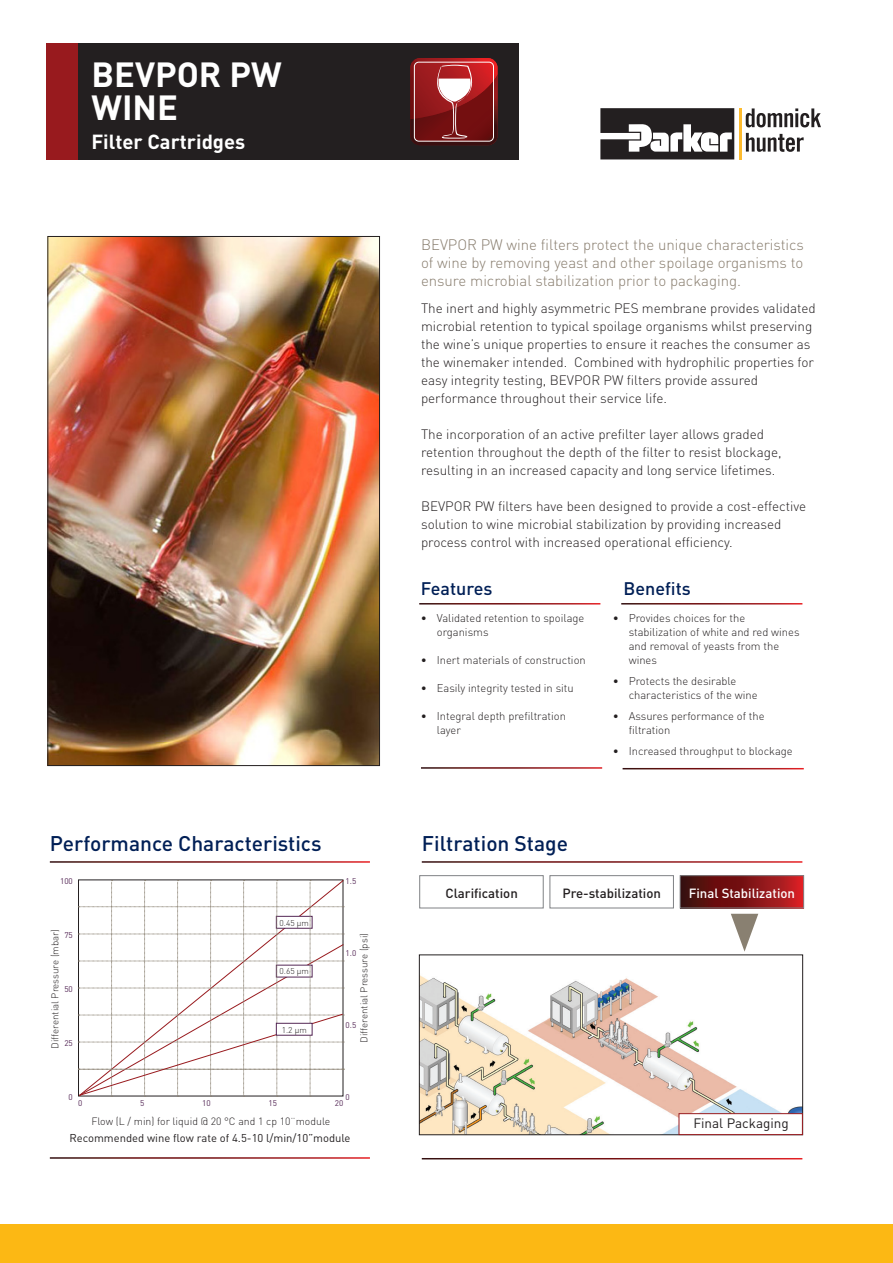
<style>
.page{position:relative;width:893px;height:1263px;background:#fff}
.page>*{position:absolute;margin:0;border:0;box-sizing:border-box;transform-origin:0 0}
.t1{font:700 34.5px/33px "DIN";color:#fff}
.t2{font:500 21px "DIN";color:#001f56}
.t3{font:700 20.1px "DIN";color:#fff}
.t4{font:500 18px "DIN";color:#001f56}
.t5{font:300 15px/18px "DIN";color:#887d6e;text-align:justify}
.t6{font:300 13.5px/18px "DIN";color:#231f20}
.t7{font:13.5px "DIN";color:#231f20}
.t8{font:500 13.2px "DIN";color:#231f20}
.t9{font:500 13.2px "DIN";color:#fff}
.t10{font:300 11.25px/14px "DIN";color:#231f20}
.t11{font:11.25px "DIN";color:#231f20}
.t12{font:300 10.5px "DIN";color:#231f20}
.t13{font:300 9.75px "DIN";color:#231f20}
.t14{font:300 8.4px "DIN";color:#231f20}
.t15{font:8.1px "DIN";color:#542755}
</style>
<div class="page">
<div style="left:419px;top:875px;width:125px;height:33px;border:1px solid #808285"></div>
<div style="left:549px;top:875px;width:125px;height:33px;border:1px solid #808285"></div>
<div style="left:0;top:1225px;width:893px;height:38px;background:#fcb814"></div>
<img style="left:50px;top:238px;width:328px;height:526px">
<svg style="left:746px;top:108px;width:75px;height:19px"></svg>
<svg style="left:746px;top:133px;width:58px;height:19px"></svg>
<svg style="left:600px;top:108px;width:134px;height:51px"></svg>
<hr style="left:739px;top:108px;width:3px;height:51px;background:#fdbb2e">
<div style="left:48px;top:43px;width:471px;height:116px;background:#231f20"></div>
<div style="left:46px;top:43px;width:32px;height:116px;background:#981a1e"></div>
<svg style="left:410px;top:58px;width:87px;height:87px;background:#983638"></svg>
<img style="left:421px;top:976px;width:380px;height:157px">
<div style="left:419px;top:955px;width:384px;height:180px;border:1px solid #231f20"></div>
<div style="left:679px;top:1113px;width:124px;height:22px;background:#fff;border:1px solid #981a1e"></div>
<svg style="left:682px;top:877px;width:120px;height:29px;background:#7f1415"></svg>
<div style="left:680px;top:875px;width:124px;height:33px;border:1px solid #808285"></div>
<svg style="left:731px;top:914px;width:27px;height:38px"></svg>
<svg style="left:78px;top:880px;width:266px;height:217px"></svg>
<div style="left:276px;top:1023px;width:36px;height:12px;background:#fff"></div>
<div style="left:276px;top:1023px;width:36px;height:12px;border:1px solid #542755"></div>
<p class="t1" style="left:91px;top:56px;width:192px">BEVPOR PW<br>WINE</p>
<p class="t3" style="left:91px;top:128px;width:155px">Filter Cartridges</p>
<p class="t5" style="left:421px;top:236px;width:384px">BEVPOR PW wine filters protect the unique characteristics of wine by removing yeast and other spoilage organisms to ensure microbial stabilization prior to packaging.</p>
<p class="t6" style="left:421px;top:299px;width:396px">The inert and highly asymmetric PES membrane provides validated microbial retention to typical spoilage organisms whilst preserving the wine’s unique properties to ensure it reaches the consumer as the winemaker intended. Combined with hydrophilic properties for easy integrity testing, BEVPOR PW filters provide assured performance throughout their service life.</p>
<p class="t6" style="left:421px;top:425px;width:362px">The incorporation of an active prefilter layer allows graded retention throughout the depth of the filter to resist blockage, resulting in an increased capacity and long service lifetimes.</p>
<p class="t6" style="left:421px;top:497px;width:386px">BEVPOR PW filters have been designed to provide a cost-effective solution to wine microbial stabilization by providing increased process control with increased operational efficiency.</p>
<p class="t4" style="left:421px;top:577px;width:73px">Features</p>
<p class="t4" style="left:624px;top:577px;width:69px">Benefits</p>
<p class="t10" style="left:437px;top:611px;width:149px;text-indent:-16px">• Validated retention to spoilage organisms</p>
<p class="t10" style="left:421px;top:653px;width:166px">• Inert materials of construction</p>
<p class="t10" style="left:421px;top:681px;width:154px">• Easily integrity tested in situ</p>
<p class="t10" style="left:437px;top:709px;width:131px;text-indent:-16px">• Integral depth prefiltration layer</p>
<p class="t10" style="left:629px;top:611px;width:172px;text-indent:-16px">• Provides choices for the stabilization of white and red wines and removal of yeasts from the wines</p>
<p class="t10" style="left:629px;top:674px;width:130px;text-indent:-16px">• Protects the desirable characteristics of the wine</p>
<p class="t10" style="left:629px;top:709px;width:137px;text-indent:-16px">• Assures performance of the filtration</p>
<p class="t10" style="left:613px;top:744px;width:181px">• Increased throughput to blockage</p>
<p class="t2" style="left:50px;top:830px;width:273px">Performance Characteristics</p>
<p class="t2" style="left:422px;top:830px;width:148px">Filtration Stage</p>
<p class="t8" style="left:445px;top:885px;width:74px">Clarification</p>
<p class="t8" style="left:562px;top:885px;width:100px">Pre-stabilization</p>
<p class="t15" style="left:60px;top:876px;width:14px">100</p>
<p class="t15" style="left:346px;top:876px;width:12px">1.5</p>
<p class="t14" style="left:280px;top:917px;width:31px">0.45 µm</p>
<p class="t13" style="left:49px;top:1049px;width:121px;rotate:-90deg">Differential Pressure (mbar)</p>
<p class="t13" style="left:358px;top:1042px;width:111px;rotate:-90deg">Differential Pressure (psi)</p>
<p class="t15" style="left:64px;top:930px;width:10px">75</p>
<p class="t15" style="left:346px;top:948px;width:12px">1.0</p>
<p class="t14" style="left:280px;top:966px;width:31px">0.65 µm</p>
<p class="t15" style="left:64px;top:984px;width:10px">50</p>
<p class="t15" style="left:346px;top:1020px;width:12px">0.5</p>
<p class="t14" style="left:282px;top:1024px;width:27px">1.2 µm</p>
<p class="t15" style="left:64px;top:1038px;width:10px">25</p>
<p class="t15" style="left:69px;top:1092px;width:6px">0</p>
<p class="t15" style="left:346px;top:1092px;width:6px">0</p>
<p class="t15" style="left:78px;top:1098px;width:6px">0</p>
<p class="t15" style="left:140px;top:1098px;width:6px">5</p>
<p class="t15" style="left:202px;top:1098px;width:10px">10</p>
<p class="t15" style="left:269px;top:1098px;width:10px">15</p>
<p class="t15" style="left:335px;top:1098px;width:10px">20</p>
<p class="t12" style="left:91px;top:1115px;width:240px">Flow (L / min) for liquid @ 20 °C and 1 cp 10¨module</p>
<p class="t11" style="left:69px;top:1131px;width:283px">Recommended wine flow rate of 4.5-10 l/min/10”module</p>
<p class="t9" style="left:689px;top:885px;width:108px">Final Stabilization</p>
<p class="t7" style="left:693px;top:1114px;width:97px">Final Packaging</p>
</div>
